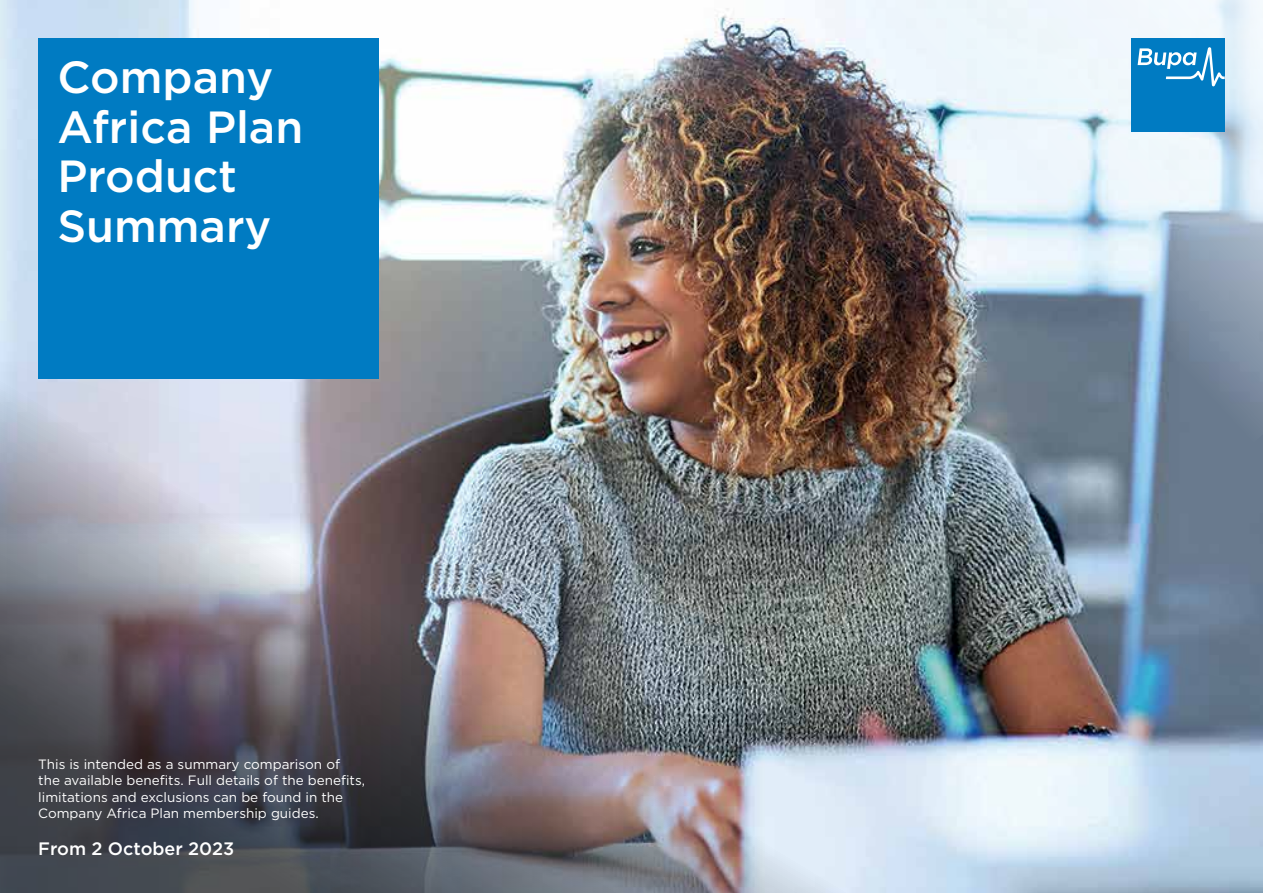
<style>
.page{position:relative;width:1263px;height:893px;background:#fff}
.page>*{position:absolute;margin:0;border:0;box-sizing:border-box;transform-origin:0 0}
.t1{font:500 45px/49.5px "Gotham";color:#fff}
.t2{font:500 18px "Gotham";color:#fff}
.t3{font:13.5px/16.5px "Gotham";color:#fff}
</style>
<div class="page">
<img style="left:0;top:0;width:801px;height:358px">
<img style="left:801px;top:0;width:462px;height:358px">
<img style="left:0;top:358px;width:1263px;height:535px">
<svg style="left:1131px;top:38px;width:94px;height:94px"></svg>
<div style="left:38px;top:38px;width:340px;height:340px;background:#007bc2"></div>
<h1 class="t1" style="left:57px;top:52px;width:247px">Company<br>Africa Plan<br>Product<br>Summary</h1>
<p class="t3" style="left:38px;top:755px;width:328px">This is intended as a summary comparison of the available benefits. Full details of the benefits, limitations and exclusions can be found in the Company Africa Plan membership guides.</p>
<h2 class="t2" style="left:38px;top:837px;width:198px">From 2 October 2023</h2>
</div>
